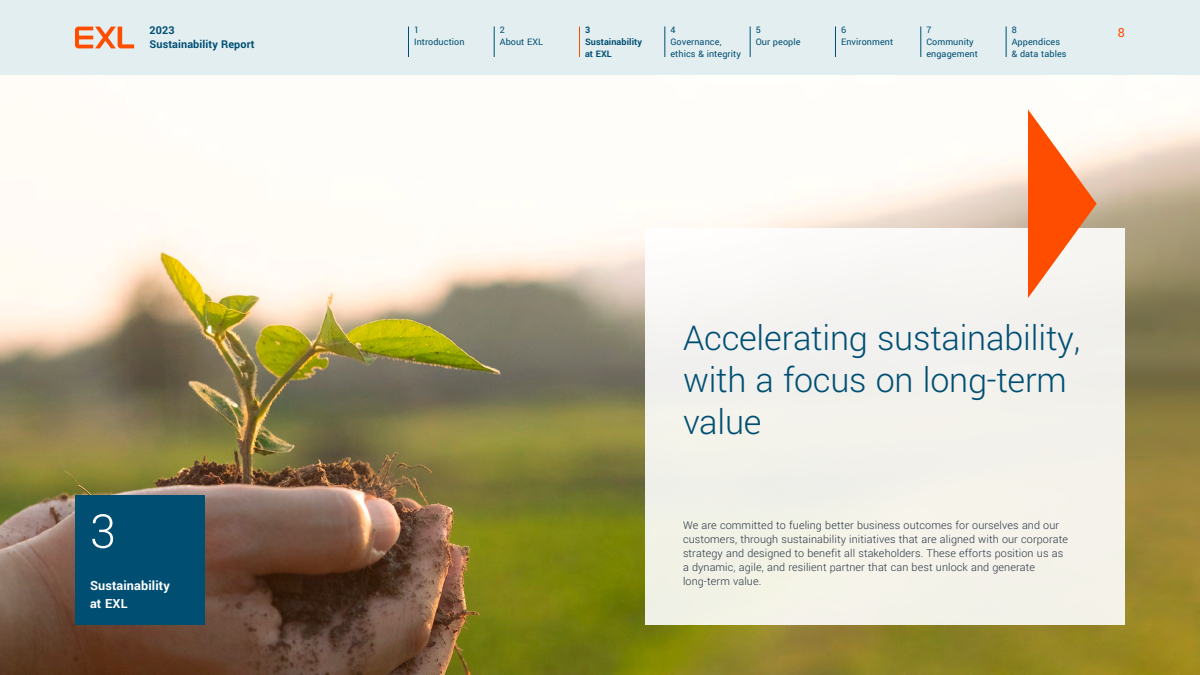
<style>
.page{position:relative;width:1200px;height:675px;background:#fff}
.page>*{position:absolute;margin:0;border:0;box-sizing:border-box;transform-origin:0 0}
.t1{font:300 52px "Yantramanav";color:#fff}
.t2{font:300 38px/42px "Yantramanav";letter-spacing:-.005em;color:#004f73}
.t3{font:700 14px/18px "Yantramanav";letter-spacing:.01em;color:#fff}
.t4{font:14px "Yantramanav";color:#ff4d00}
.t5{font:300 12px/14px "Yantramanav";letter-spacing:.01em;color:#263242}
.t6{font:700 12px/14px "Yantramanav";letter-spacing:.01em;color:#004f73}
.t7{font:10px/12px "Yantramanav";letter-spacing:.01em;color:#004f73}
.t8{font:700 10px/12px "Yantramanav";letter-spacing:.01em;color:#004f73}
</style>
<div class="page">
<img style="left:0;top:114px;width:1200px;height:561px">
<div style="left:75px;top:495px;width:130px;height:130px;background:#004f73"></div>
<div style="left:645px;top:228px;width:480px;height:397px;background:#f3f2eb"></div>
<svg style="left:1028px;top:109px;width:69px;height:189px"></svg>
<div style="left:0;top:0;width:1200px;height:75px;background:#e3eef1"></div>
<svg style="left:75px;top:27px;width:59px;height:21px"></svg>
<hr style="left:579px;top:26px;width:1px;height:31px;background:#ff4d00">
<hr style="left:408px;top:26px;width:1px;height:31px;background:#004f73">
<hr style="left:665px;top:26px;width:1px;height:31px;background:#004f73">
<hr style="left:921px;top:26px;width:1px;height:31px;background:#004f73">
<hr style="left:494px;top:26px;width:1px;height:31px;background:#004f73">
<hr style="left:750px;top:26px;width:1px;height:31px;background:#004f73">
<hr style="left:1006px;top:26px;width:1px;height:31px;background:#004f73">
<hr style="left:835px;top:26px;width:1px;height:31px;background:#004f73">
<p class="t6" style="left:150px;top:24px;width:106px">2023<br>Sustainability Report</p>
<p class="t8" style="left:585px;top:24px;width:59px">3<br>Sustainability at EXL</p>
<p class="t4" style="left:1118px;top:24px;width:9px">8</p>
<p class="t7" style="left:500px;top:24px;width:45px">2<br>About EXL</p>
<p class="t7" style="left:756px;top:24px;width:46px">5<br>Our people</p>
<p class="t7" style="left:1012px;top:24px;width:56px">8<br>Appendices &amp; data tables</p>
<p class="t7" style="left:841px;top:24px;width:54px">6<br>Environment</p>
<p class="t7" style="left:414px;top:24px;width:52px">1<br>Introduction</p>
<p class="t7" style="left:670px;top:24px;width:72px">4<br>Governance, ethics &amp; integrity</p>
<p class="t7" style="left:926px;top:24px;width:53px">7<br>Community engagement</p>
<h1 class="t1" style="left:90px;top:500px;width:27px">3</h1>
<p class="t3" style="left:90px;top:577px;width:81px">Sustainability at EXL</p>
<h2 class="t2" style="left:683px;top:318px;width:399px">Accelerating sustainability, with a focus on long-term value</h2>
<p class="t5" style="left:683px;top:518px;width:387px">We are committed to fueling better business outcomes for ourselves and our customers, through sustainability initiatives that are aligned with our corporate strategy and designed to benefit all stakeholders. These efforts position us as a dynamic, agile, and resilient partner that can best unlock and generate long-term value.</p>
</div>
